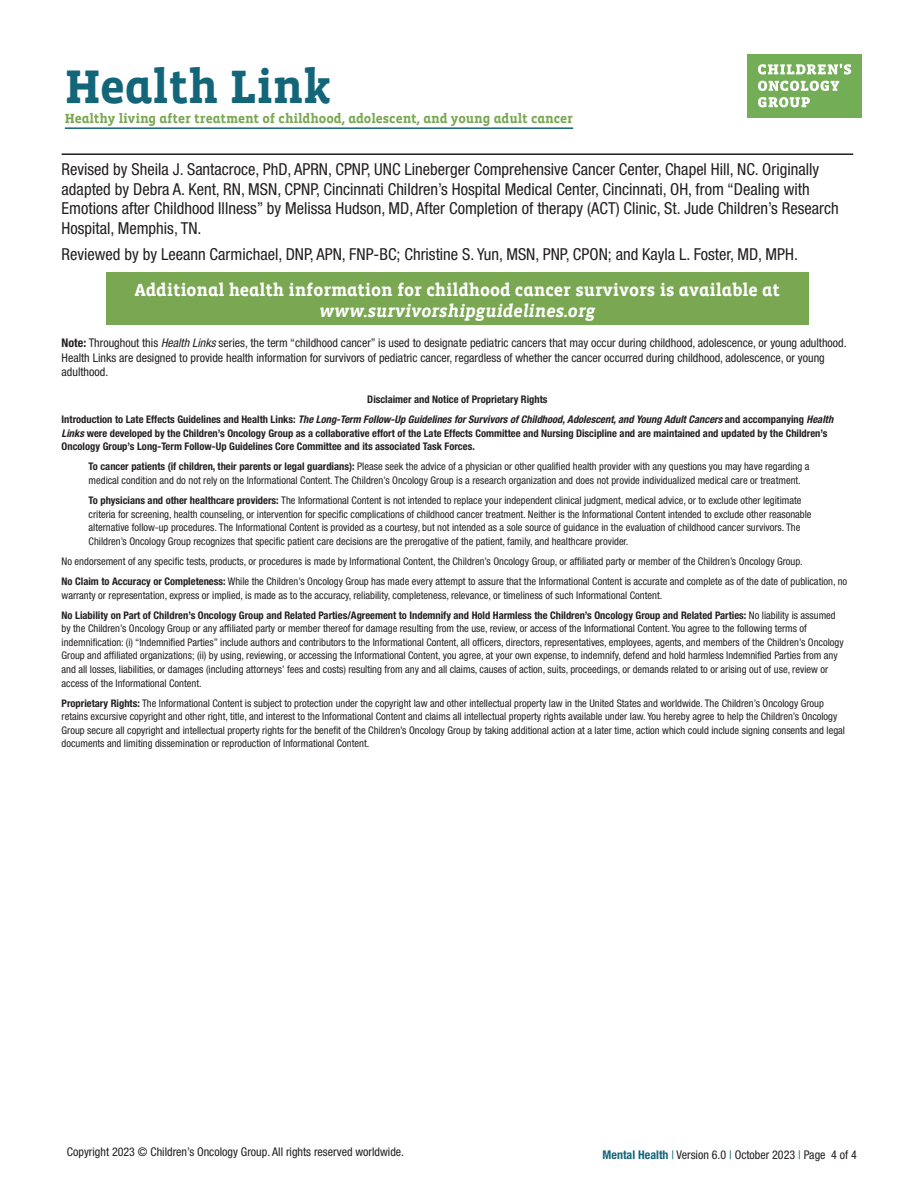
<style>
.page{position:relative;width:918px;height:1188px;background:#fff}
.page>*{position:absolute;margin:0;border:0;box-sizing:border-box;transform-origin:0 0}
.t1{font:700 48px "Vista Slab Alt";color:#136579}
.t2{font:700 18px "Vista Slab Alt";color:#fff}
.t3{font:italic 700 18px "Vista Slab";color:#fff}
.t4{font:condensed 16.5px/19.5px "Helvetica Neue LT Std";color:#231f20}
.t5{font:700 13.5px "Vista Slab Alt";color:#7aa752}
.t6{font:condensed 12px/14.4px "Helvetica Neue LT Std";color:#231f20}
.t7{font:condensed 10.5px/13.5px "Helvetica Neue LT Std";color:#231f20}
.t8{font:700 condensed 10.5px/20.2px "Helvetica Neue LT Std";color:#231f20}
.s1{font-weight:700}
.s2{font-style:italic}
.s3{font-weight:700;color:#136579}
.s4{color:#136579}
</style>
<div class="page">
<hr style="left:65px;top:127px;width:508px;height:2px;background:#136579">
<div style="left:747px;top:54px;width:115px;height:63px;background:#73ad56"></div>
<svg style="left:758px;top:81px;width:81px;height:10px"></svg>
<svg style="left:758px;top:97px;width:52px;height:10px"></svg>
<svg style="left:758px;top:64px;width:93px;height:11px"></svg>
<hr style="left:62px;top:153px;width:791px;height:2px;background:#231f20">
<div style="left:106px;top:273px;width:702px;height:52px;background:#7aa752"></div>
<h1 class="t1" style="left:65px;top:62px;width:268px">Health Link</h1>
<p class="t5" style="left:65px;top:111px;width:510px">Healthy living after treatment of childhood, adolescent, and young adult cancer</p>
<p class="t4" style="left:62px;top:160px;width:779px">Revised by Sheila J. Santacroce, PhD, APRN, CPNP, UNC Lineberger Comprehensive Cancer Center, Chapel Hill, NC. Originally adapted by Debra A. Kent, RN, MSN, CPNP, Cincinnati Children’s Hospital Medical Center, Cincinnati, OH, from “Dealing with Emotions after Childhood Illness” by Melissa Hudson, MD, After Completion of therapy (ACT) Clinic, St. Jude Children’s Research Hospital, Memphis, TN.</p>
<h3 class="t4" style="left:62px;top:244px;width:738px">Reviewed by by Leeann Carmichael, DNP, APN, FNP-BC; Christine S. Yun, MSN, PNP, CPON; and Kayla L. Foster, MD, MPH.</h3>
<h2 class="t2" style="left:135px;top:281px;width:647px">Additional health information for childhood cancer survivors is available at</h2>
<h2 class="t3" style="left:320px;top:302px;width:277px">www.survivorshipguidelines.org</h2>
<p class="t6" style="left:62px;top:336px;width:787px"><span class="s1">Note:</span> Throughout this <span class="s2">Health Links</span> series, the term “childhood cancer” is used to designate pediatric cancers that may occur during childhood, adolescence, or young adulthood.<br>Health Links are designed to provide health information for survivors of pediatric cancer, regardless of whether the cancer occurred during childhood, adolescence, or young adulthood.</p>
<p class="t8" style="left:62px;top:389px;width:773px;text-indent:306px">Disclaimer and Notice of Proprietary Rights<br>Introduction to Late Effects Guidelines and Health Links: <span class="s2">The Long-Term Follow-Up Guidelines for Survivors of Childhood, Adolescent, and Young Adult Cancers</span> and accompanying <span class="s2">Health</span></p>
<p class="t8" style="left:62px;top:426px;width:767px;line-height:13.5px"><span class="s2">Links</span> were developed by the Children’s Oncology Group as a collaborative effort of the Late Effects Committee and Nursing Discipline and are maintained and updated by the Children’s<br>Oncology Group’s Long-Term Follow-Up Guidelines Core Committee and its associated Task Forces.</p>
<p class="t7" style="left:89px;top:460px;width:722px"><span class="s1">To cancer patients (if children, their parents or legal guardians):</span> Please seek the advice of a physician or other qualified health provider with any questions you may have regarding a medical condition and do not rely on the Informational Content. The Children’s Oncology Group is a research organization and does not provide individualized medical care or treatment.</p>
<p class="t7" style="left:89px;top:494px;width:724px"><span class="s1">To physicians and other healthcare providers:</span> The Informational Content is not intended to replace your independent clinical judgment, medical advice, or to exclude other legitimate criteria for screening, health counseling, or intervention for specific complications of childhood cancer treatment. Neither is the Informational Content intended to exclude other reasonable alternative follow-up procedures. The Informational Content is provided as a courtesy, but not intended as a sole source of guidance in the evaluation of childhood cancer survivors. The Children’s Oncology Group recognizes that specific patient care decisions are the prerogative of the patient, family, and healthcare provider.</p>
<p class="t7" style="left:62px;top:551px;width:787px;line-height:20.2px">No endorsement of any specific tests, products, or procedures is made by Informational Content, the Children’s Oncology Group, or affiliated party or member of the Children’s Oncology Group.<br><span class="s1">No Claim to Accuracy or Completeness:</span> While the Children’s Oncology Group has made every attempt to assure that the Informational Content is accurate and complete as of the date of publication, no</p>
<p class="t7" style="left:62px;top:585px;width:776px;line-height:20.2px">warranty or representation, express or implied, is made as to the accuracy, reliability, completeness, relevance, or timeliness of such Informational Content.<br><span class="s1">No Liability on Part of Children’s Oncology Group and Related Parties/Agreement to Indemnify and Hold Harmless the Children’s Oncology Group and Related Parties:</span> No liability is assumed</p>
<p class="t7" style="left:62px;top:622px;width:784px">by the Children’s Oncology Group or any affiliated party or member thereof for damage resulting from the use, review, or access of the Informational Content. You agree to the following terms of indemnification: (i) “Indemnified Parties” include authors and contributors to the Informational Content, all officers, directors, representatives, employees, agents, and members of the Children’s Oncology Group and affiliated organizations; (ii) by using, reviewing, or accessing the Informational Content, you agree, at your own expense, to indemnify, defend and hold harmless Indemnified Parties from any and all losses, liabilities, or damages (including attorneys’ fees and costs) resulting from any and all claims, causes of action, suits, proceedings, or demands related to or arising out of use, review or access of the Informational Content.</p>
<p class="t7" style="left:62px;top:696px;width:785px"><span class="s1">Proprietary Rights:</span> The Informational Content is subject to protection under the copyright law and other intellectual property law in the United States and worldwide. The Children’s Oncology Group retains excursive copyright and other right, title, and interest to the Informational Content and claims all intellectual property rights available under law. You hereby agree to help the Children’s Oncology Group secure all copyright and intellectual property rights for the benefit of the Children’s Oncology Group by taking additional action at a later time, action which could include signing consents and legal documents and limiting dissemination or reproduction of Informational Content.</p>
<p class="t6" style="left:67px;top:1145px;width:339px">Copyright 2023 © Children’s Oncology Group. All rights reserved worldwide.</p>
<p class="t6" style="left:603px;top:1148px;width:256px"><span class="s3">Mental Health</span> <span class="s4">|</span> Version 6.0 <span class="s4">|</span> October 2023 <span class="s4">|</span> Page 4 of 4</p>
</div>
